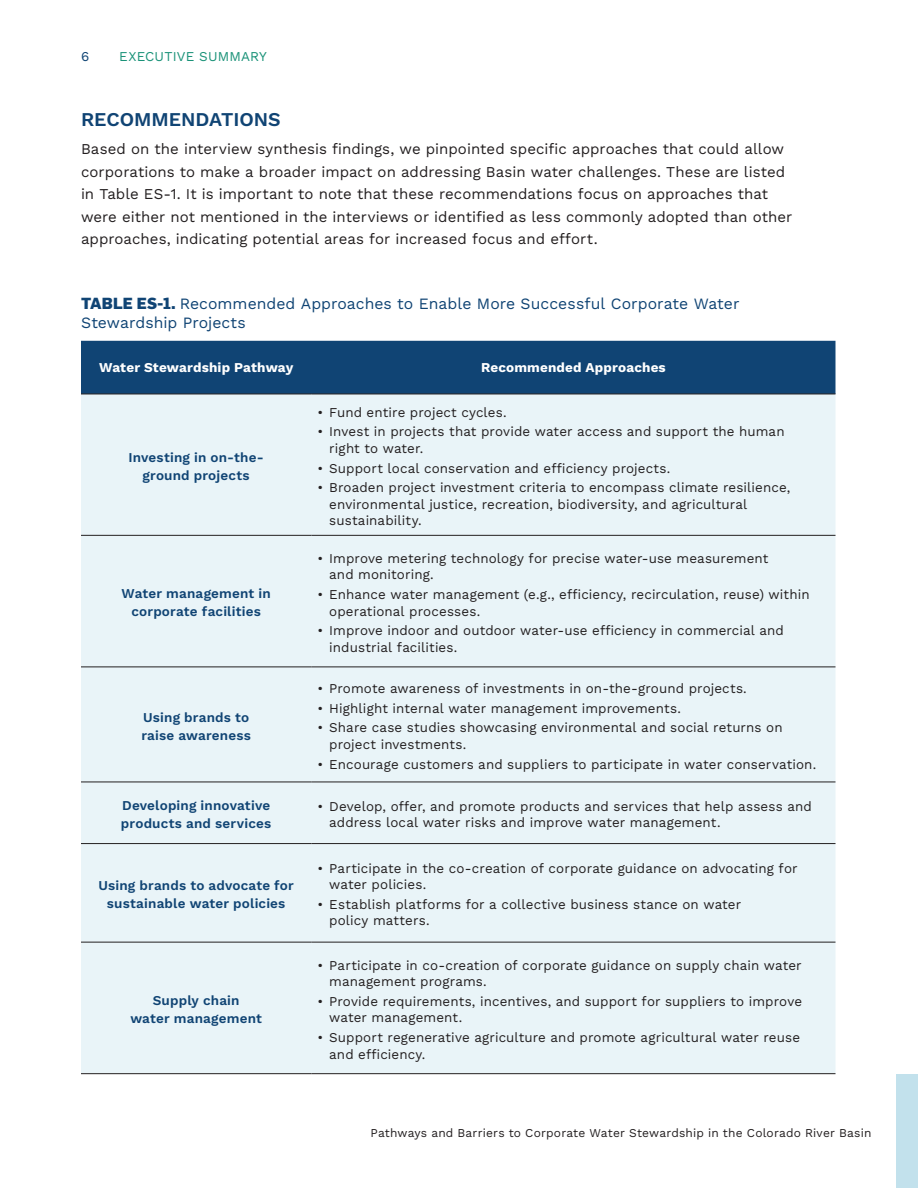
<style>
.page{position:relative;width:918px;height:1188px;background:#fff}
.page>*{position:absolute;margin:0;border:0;box-sizing:border-box;transform-origin:0 0}
.t1{font:600 19.5px "Work Sans";color:#104474}
.t2{font:15.75px/19.5px "Work Sans";color:#104474}
.t3{font:15px/22.5px "Work Sans";letter-spacing:.005em;color:#231f20}
.t4{font:13.5px/16.5px "Work Sans";letter-spacing:.01em;color:#231f20}
.t5{font:600 13.5px/18px "Work Sans";letter-spacing:.01em;color:#104474;text-align:center}
.t6{font:700 13.5px "Work Sans";letter-spacing:.01em;color:#fff}
.t7{font:13.5px "Work Sans";letter-spacing:.015em;color:#1a9278}
.t8{font:13.5px "Work Sans";color:#104474}
.t9{font:12px "Work Sans";letter-spacing:.015em;color:#231f20}
.s1{font-family:"Flama";font-weight:800}
</style>
<div class="page">
<div style="left:897px;top:1074px;width:21px;height:114px;background:#c2e1ec"></div>
<div style="left:81px;top:341px;width:755px;height:53px;background:#104474"></div>
<div style="left:81px;top:395px;width:755px;height:678px;background:#e9f4f8"></div>
<hr style="left:81px;top:394px;width:230px;height:1px;background:#231f20">
<hr style="left:311px;top:394px;width:525px;height:1px;background:#231f20">
<hr style="left:81px;top:1073px;width:230px;height:1px;background:#231f20">
<hr style="left:311px;top:1073px;width:525px;height:1px;background:#231f20">
<hr style="left:81px;top:535px;width:230px;height:1px;background:#231f20">
<hr style="left:311px;top:535px;width:525px;height:1px;background:#231f20">
<hr style="left:81px;top:667px;width:230px;height:1px;background:#231f20">
<hr style="left:311px;top:667px;width:525px;height:1px;background:#231f20">
<hr style="left:81px;top:782px;width:230px;height:1px;background:#231f20">
<hr style="left:311px;top:782px;width:525px;height:1px;background:#231f20">
<hr style="left:81px;top:843px;width:230px;height:1px;background:#231f20">
<hr style="left:311px;top:843px;width:525px;height:1px;background:#231f20">
<hr style="left:81px;top:942px;width:230px;height:1px;background:#231f20">
<hr style="left:311px;top:942px;width:525px;height:1px;background:#231f20">
<p class="t8" style="left:81px;top:46px;width:10px">6</p>
<p class="t7" style="left:119px;top:46px;width:26px">Executi</p>
<p class="t7" style="left:177px;top:46px;width:42px">ve Summar</p>
<p class="t7" style="left:259px;top:46px;width:9px">y</p>
<h1 class="t1" style="left:81px;top:105px;width:201px">RECOMMENDATIONS</h1>
<p class="t3" style="left:81px;top:137px;width:713px">Based on the interview synthesis findings, we pinpointed specific approaches that could allow corporations to make a broader impact on addressing Basin water challenges. These are listed in Table ES-1. It is important to note that these recommendations focus on approaches that were either not mentioned in the interviews or identified as less commonly adopted than other approaches, indicating potential areas for increased focus and effort.</p>
<p class="t2" style="left:81px;top:293px;width:660px"><span class="s1">TABLE ES-1.</span> Recommended Approaches to Enable More Successful Corporate Water<br>Stewardship Projects</p>
<p class="t6" style="left:99px;top:357px;width:196px">Water Stewardship Pathway</p>
<p class="t6" style="left:481px;top:357px;width:186px">Recommended Approaches</p>
<p class="t5" style="left:129px;top:448px;width:137px">Investing in on-the&shy;ground projects</p>
<p class="t5" style="left:122px;top:584px;width:151px">Water management in corporate facilities</p>
<p class="t5" style="left:141px;top:708px;width:111px;text-align:left">Using brands to raise awareness</p>
<p class="t4" style="left:317px;top:403px;width:191px">• Fund entire project cycles.</p>
<p class="t4" style="left:329px;top:423px;width:457px;text-indent:-12px">• Invest in projects that provide water access and support the human right to water.</p>
<p class="t4" style="left:317px;top:459px;width:355px">• Support local conservation and efficiency projects.</p>
<p class="t4" style="left:329px;top:479px;width:463px;text-indent:-12px">• Broaden project investment criteria to encompass climate resilience, environmental justice, recreation, biodiversity, and agricultural sustainability.</p>
<p class="t4" style="left:329px;top:550px;width:441px;text-indent:-12px">• Improve metering technology for precise water-use measurement and monitoring.</p>
<p class="t4" style="left:329px;top:586px;width:482px;text-indent:-12px">• Enhance water management (e.g., efficiency, recirculation, reuse) within operational processes.</p>
<p class="t4" style="left:329px;top:622px;width:456px;text-indent:-12px">• Improve indoor and outdoor water-use efficiency in commercial and industrial facilities.</p>
<p class="t4" style="left:317px;top:679px;width:431px">• Promote awareness of investments in on-the-ground projects.</p>
<p class="t4" style="left:317px;top:699px;width:365px">• Highlight internal water management improvements.</p>
<p class="t4" style="left:329px;top:719px;width:455px;text-indent:-12px">• Share case studies showcasing environmental and social returns on project investments.</p>
<p class="t4" style="left:317px;top:755px;width:500px">• Encourage customers and suppliers to participate in water conservation.</p>
<p class="t5" style="left:121px;top:796px;width:152px;text-align:left">Developing innovative products and services</p>
<p class="t4" style="left:329px;top:797px;width:484px;text-indent:-12px">• Develop, offer, and promote products and services that help assess and address local water risks and improve water management.</p>
<p class="t5" style="left:98px;top:876px;width:197px">Using brands to advocate for sustainable water policies</p>
<p class="t5" style="left:130px;top:991px;width:133px">Supply chain<br>water management</p>
<p class="t4" style="left:329px;top:859px;width:470px;text-indent:-12px">• Participate in the co-creation of corporate guidance on advocating for water policies.</p>
<p class="t4" style="left:329px;top:896px;width:413px;text-indent:-12px">• Establish platforms for a collective business stance on water policy matters.</p>
<p class="t4" style="left:329px;top:956px;width:474px;text-indent:-12px">• Participate in co-creation of corporate guidance on supply chain water management programs.</p>
<p class="t4" style="left:329px;top:993px;width:474px;text-indent:-12px">• Provide requirements, incentives, and support for suppliers to improve water management.</p>
<p class="t4" style="left:329px;top:1029px;width:472px;text-indent:-12px">• Support regenerative agriculture and promote agricultural water reuse and efficiency.</p>
<p class="t9" style="left:370px;top:1124px;width:503px">Pathways and Barriers to Corporate Water Stewardship in the Colorado River Basin</p>
</div>
